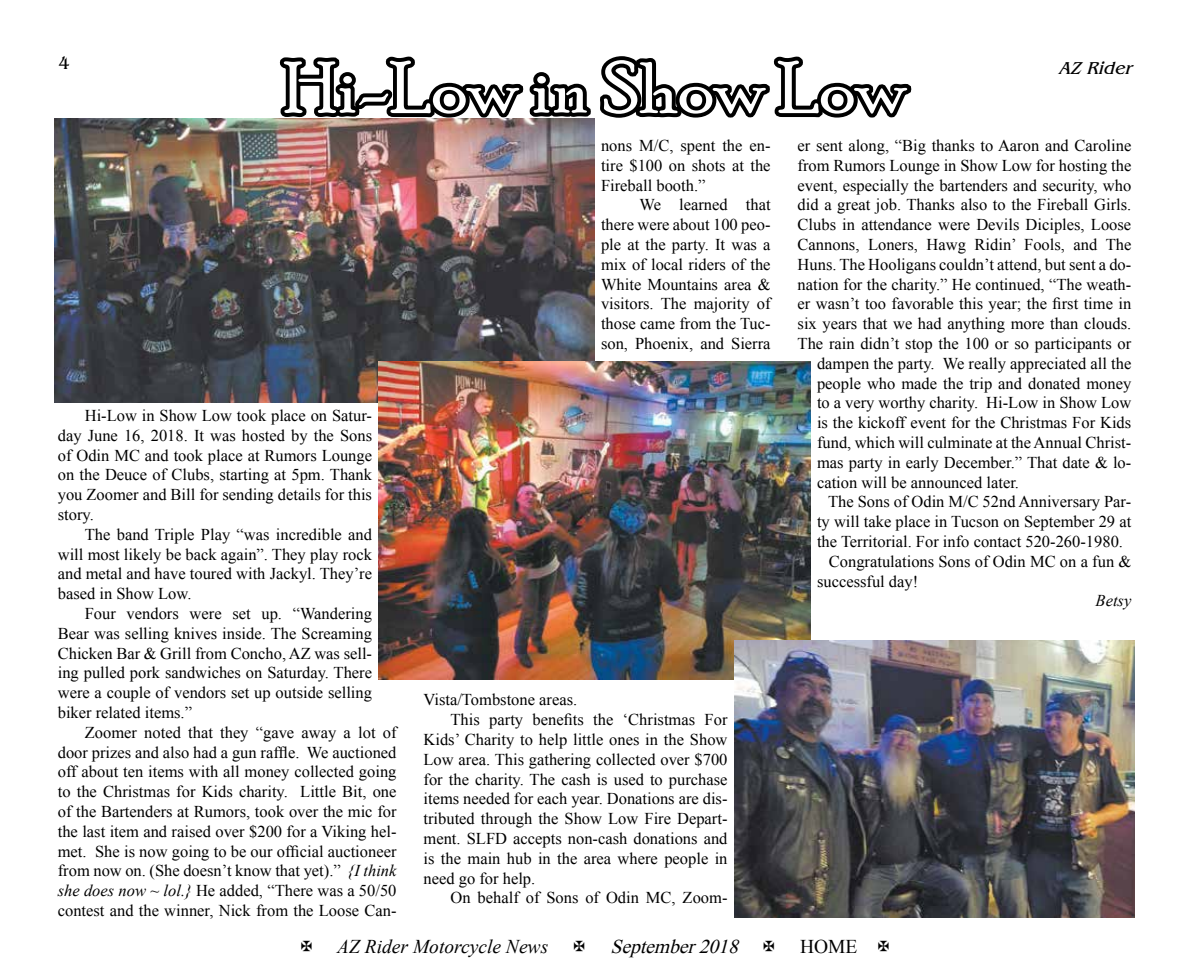
<style>
.page{position:relative;width:1188px;height:972px;background:#fff}
.page>*{position:absolute;margin:0;border:0;box-sizing:border-box;transform-origin:0 0}
.t1{font:72.9px "Poor Richard";color:#fff;scale:1.1 1}
.t2{font:italic 19.5px "Times New Roman";color:#000}
.t3{font:italic 19.5px "Times New Roman";color:#000}
.t4{font:19.5px "Times New Roman";color:#000}
.t5{font:italic 18px "Benguiat";color:#000}
.t6{font:18px "Benguiat";color:#000}
.t7{font:16.5px/19.8px "Times New Roman";color:#000;text-align:justify}
.t8{font:italic 16.5px "Times New Roman";color:#000}
.s1{font-style:italic}
</style>
<div class="page">
<img style="left:55px;top:118px;width:540px;height:285px">
<img style="left:379px;top:362px;width:432px;height:317px">
<img style="left:734px;top:640px;width:401px;height:278px">
<svg style="left:273px;top:56px;width:639px;height:69px"></svg>
<p class="t6" style="left:59px;top:53px;width:13px">4</p>
<h1 class="t1" style="left:283px;top:46px;width:569px">Hi-Low in Show Low</h1>
<p class="t5" style="left:1058px;top:58px;width:80px">AZ Rider</p>
<p class="t7" style="left:58px;top:405px;width:316px;text-indent:27px">Hi-Low in Show Low took place on Satur&shy;day June 16, 2018. It was hosted by the Sons of Odin MC and took place at Rumors Lounge on the Deuce of Clubs, starting at 5pm. Thank you Zoomer and Bill for sending details for this story.</p>
<p class="t7" style="left:58px;top:524px;width:316px;text-indent:27px">The band Triple Play “was incredible and will most likely be back again”. They play rock and metal and have toured with Jackyl. They’re based in Show Low.</p>
<p class="t7" style="left:58px;top:603px;width:316px;text-indent:27px">Four vendors were set up. “Wandering Bear was selling knives inside. The Screaming Chicken Bar &amp; Grill from Concho, AZ was sell&shy;ing pulled pork sandwiches on Saturday. There were a couple of vendors set up outside selling biker related items.”</p>
<p class="t7" style="left:58px;top:722px;width:340px;text-indent:27px">Zoomer noted that they “gave away a lot of door prizes and also had a gun raffle. We auctioned off about ten items with all money collected going to the Christmas for Kids charity. Little Bit, one of the Bartenders at Rumors, took over the mic for the last item and raised over $200 for a Viking hel&shy;met. She is now going to be our official auctioneer from now on. (She doesn’t know that yet).” <span class="s1">{I think she does now ~ lol.}</span> He added, “There was a 50/50 contest and the winner, Nick from the Loose Can-</p>
<p class="t7" style="left:601px;top:135px;width:171px">nons M/C, spent the en&shy;tire $100 on shots at the Fireball booth.”</p>
<p class="t7" style="left:601px;top:195px;width:171px;text-indent:39px">We learned that there were about 100 peo&shy;ple at the party. It was a mix of local riders of the White Mountains area &amp; visitors. The majority of those came from the Tuc&shy;son, Phoenix, and Sierra</p>
<p class="t7" style="left:424px;top:690px;width:155px">Vista/Tombstone areas.</p>
<p class="t7" style="left:451px;top:709px;width:278px">This party benefits the ‘Christmas For</p>
<p class="t7" style="left:424px;top:729px;width:305px">Kids’ Charity to help little ones in the Show</p>
<p class="t7" style="left:424px;top:749px;width:305px">Low area. This gathering collected over $700</p>
<p class="t7" style="left:424px;top:769px;width:305px">for the charity. The cash is used to purchase</p>
<p class="t7" style="left:424px;top:789px;width:305px">items needed for each year. Donations are dis-</p>
<p class="t7" style="left:424px;top:808px;width:305px">tributed through the Show Low Fire Depart-</p>
<p class="t7" style="left:424px;top:828px;width:305px">ment. SLFD accepts non-cash donations and</p>
<p class="t7" style="left:424px;top:848px;width:305px">is the main hub in the area where people in</p>
<p class="t7" style="left:424px;top:868px;width:113px">need go for help.</p>
<p class="t7" style="left:451px;top:888px;width:278px">On behalf of Sons of Odin MC, Zoom-</p>
<p class="t7" style="left:798px;top:135px;width:335px">er sent along, “Big thanks to Aaron and Caroline</p>
<p class="t7" style="left:798px;top:155px;width:335px">from Rumors Lounge in Show Low for hosting the</p>
<p class="t7" style="left:798px;top:175px;width:335px">event, especially the bartenders and security, who</p>
<p class="t7" style="left:798px;top:195px;width:335px">did a great job. Thanks also to the Fireball Girls.</p>
<p class="t7" style="left:798px;top:214px;width:335px">Clubs in attendance were Devils Diciples, Loose</p>
<p class="t7" style="left:798px;top:234px;width:335px">Cannons, Loners, Hawg Ridin’ Fools, and The</p>
<p class="t7" style="left:798px;top:254px;width:335px">Huns. The Hooligans couldn’t attend, but sent a do-</p>
<p class="t7" style="left:798px;top:274px;width:335px">nation for the charity.” He continued, “The weath-</p>
<p class="t7" style="left:798px;top:294px;width:335px">er wasn’t too favorable this year; the first time in</p>
<p class="t7" style="left:798px;top:313px;width:335px">six years that we had anything more than clouds.</p>
<p class="t7" style="left:798px;top:333px;width:335px">The rain didn’t stop the 100 or so participants or</p>
<p class="t7" style="left:817px;top:353px;width:316px">dampen the party. We really appreciated all the</p>
<p class="t7" style="left:817px;top:373px;width:316px">people who made the trip and donated money</p>
<p class="t7" style="left:817px;top:393px;width:316px">to a very worthy charity. Hi-Low in Show Low</p>
<p class="t7" style="left:817px;top:412px;width:316px">is the kickoff event for the Christmas For Kids</p>
<p class="t7" style="left:817px;top:432px;width:316px">fund, which will culminate at the Annual Christ-</p>
<p class="t7" style="left:817px;top:452px;width:316px">mas party in early December.” That date &amp; lo-</p>
<p class="t7" style="left:817px;top:472px;width:204px">cation will be announced later.</p>
<p class="t7" style="left:828px;top:492px;width:305px">The Sons of Odin M/C 52nd Anniversary Par-</p>
<p class="t7" style="left:817px;top:511px;width:316px">ty will take place in Tucson on September 29 at</p>
<p class="t7" style="left:817px;top:531px;width:308px">the Territorial. For info contact 520-260-1980.</p>
<p class="t7" style="left:829px;top:551px;width:304px">Congratulations Sons of Odin MC on a fun &amp;</p>
<p class="t7" style="left:817px;top:571px;width:103px">successful day!</p>
<p class="t8" style="left:1096px;top:589px;width:37px">Betsy</p>
<p class="t2" style="left:337px;top:933px;width:213px">AZ Rider Motorcycle News</p>
<p class="t3" style="left:611px;top:933px;width:136px">September2018</p>
<p class="t4" style="left:800px;top:933px;width:59px">HOME</p>
</div>
